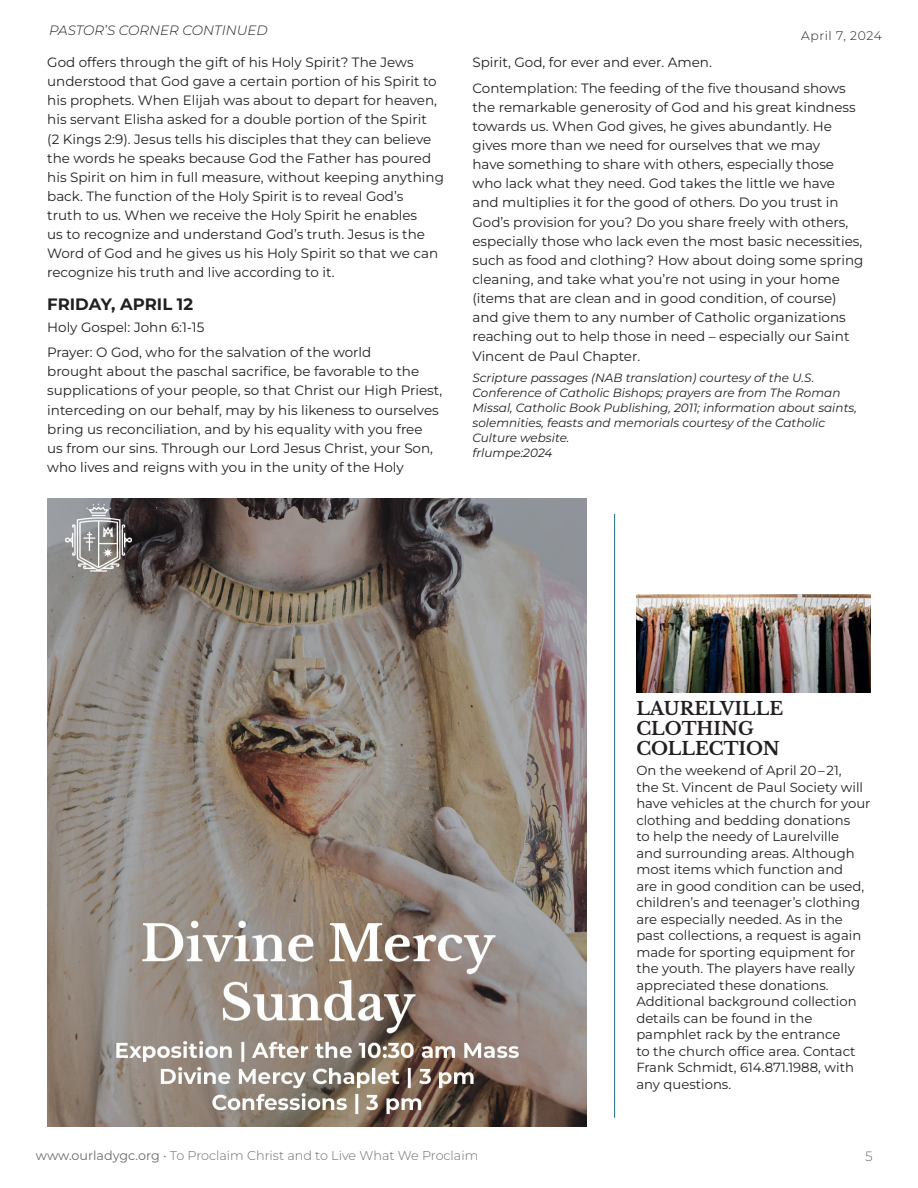
<style>
.page{position:relative;width:918px;height:1188px;background:#fff}
.page>*{position:absolute;margin:0;border:0;box-sizing:border-box;transform-origin:0 0}
.t1{font:700 18px/19.8px "Libre Baskerville";color:#231f20}
.t2{font:700 16.5px "Montserrat";color:#231f20}
.t3{font:13.5px/19.2px "Montserrat";color:#231f20}
.t4{font:italic 300 13.5px "Montserrat";color:#231f20}
.t5{font:300 13.5px "Montserrat";color:#6c6d70}
.t6{font:13.2px/16.5px "Montserrat";color:#231f20}
.t7{font:300 12.75px "Montserrat";color:#6c6d70}
.t8{font:300 12.3px "Montserrat";letter-spacing:.05em;color:#231f20}
.t9{font:italic 12px/15px "Montserrat";color:#231f20}
.s1{font-weight:400}
</style>
<div class="page">
<hr style="left:614px;top:514px;width:1px;height:604px;background:#1d6a7e">
<img style="left:636px;top:594px;width:235px;height:98px">
<img style="left:47px;top:498px;width:540px;height:628px">
<p class="t4" style="left:49px;top:21px;width:220px">PASTOR’S CORNER CONTINUED</p>
<p class="t3" style="left:47px;top:52px;width:398px">God offers through the gift of his Holy Spirit? The Jews understood that God gave a certain portion of his Spirit to his prophets. When Elijah was about to depart for heaven, his servant Elisha asked for a double portion of the Spirit<br>(2 Kings 2:9). Jesus tells his disciples that they can believe the words he speaks because God the Father has poured his Spirit on him in full measure, without keeping anything back. The function of the Holy Spirit is to reveal God’s<br>truth to us. When we receive the Holy Spirit he enables<br>us to recognize and understand God’s truth. Jesus is the Word of God and he gives us his Holy Spirit so that we can recognize his truth and live according to it.</p>
<p class="t2" style="left:47px;top:293px;width:147px">FRIDAY, APRIL 12</p>
<p class="t3" style="left:47px;top:313px;width:326px;line-height:25.7px">Holy Gospel: John 6:1-15<br>Prayer: O God, who for the salvation of the world</p>
<p class="t3" style="left:47px;top:361px;width:397px">brought about the paschal sacrifice, be favorable to the supplications of your people, so that Christ our High Priest, interceding on our behalf, may by his likeness to ourselves bring us reconciliation, and by his equality with you free<br>us from our sins. Through our Lord Jesus Christ, your Son, who lives and reigns with you in the unity of the Holy</p>
<p class="t8" style="left:801px;top:27px;width:82px">April 7, 2024</p>
<p class="t3" style="left:472px;top:49px;width:375px;line-height:25.7px">Spirit, God, for ever and ever. Amen.<br>Contemplation: The feeding of the five thousand shows</p>
<p class="t3" style="left:472px;top:97px;width:392px">the remarkable generosity of God and his great kindness towards us. When God gives, he gives abundantly. He gives more than we need for ourselves that we may<br>have something to share with others, especially those who lack what they need. God takes the little we have and multiplies it for the good of others. Do you trust in God’s provision for you? Do you share freely with others, especially those who lack even the most basic necessities, such as food and clothing? How about doing some spring cleaning, and take what you’re not using in your home (items that are clean and in good condition, of course) and give them to any number of Catholic organizations reaching out to help those in need – especially our Saint Vincent de Paul Chapter.</p>
<p class="t9" style="left:472px;top:370px;width:386px">Scripture passages (NAB translation) courtesy of the U.S.<br>Conference of Catholic Bishops; prayers are from The Roman Missal, Catholic Book Publishing, 2011; information about saints, solemnities, feasts and memorials courtesy of the Catholic Culture website.<br>frlumpe:2024</p>
<p class="t1" style="left:636px;top:699px;width:148px">LAURELVILLE<br>CLOTHING<br>COLLECTION</p>
<p class="t6" style="left:636px;top:762px;width:236px">On the weekend of April 20 – 21,<br>the St. Vincent de Paul Society will have vehicles at the church for your clothing and bedding donations<br>to help the needy of Laurelville<br>and surrounding areas. Although most items which function and<br>are in good condition can be used, children’s and teenager’s clothing are especially needed. As in the past collections, a request is again made for sporting equipment for the youth. The players have really appreciated these donations.<br>Additional background collection details can be found in the pamphlet rack by the entrance<br>to the church office area. Contact<br>Frank Schmidt, 614.871.1988, with any questions.</p>
<p class="t7" style="left:36px;top:1147px;width:444px"><span class="s1">www.ourladygc.org</span> • To Proclaim Christ and to Live What We Proclaim</p>
<p class="t5" style="left:865px;top:1147px;width:9px">5</p>
</div>
